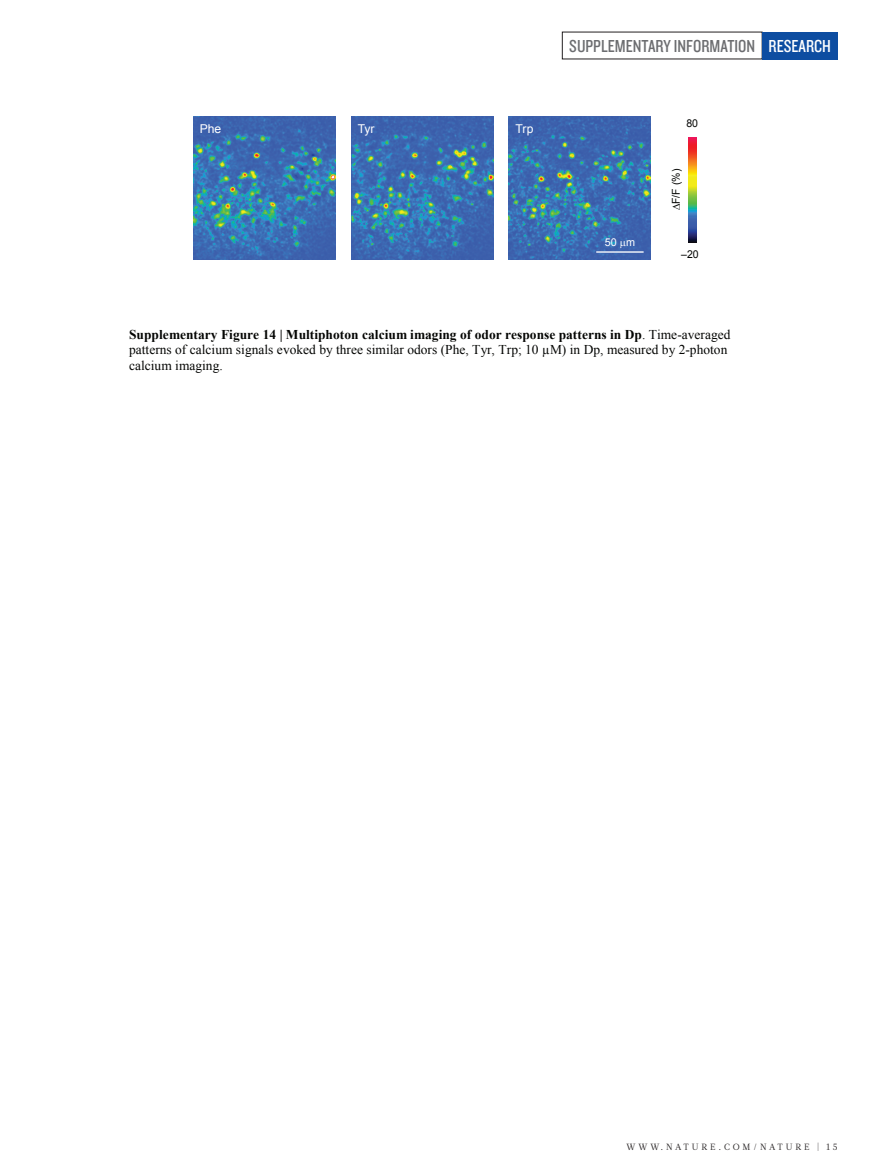
<style>
.page{position:relative;width:893px;height:1174px;background:#fff}
.page>*{position:absolute;margin:0;border:0;box-sizing:border-box;transform-origin:0 0}
.t1{font:18px "Knockout 29 Junior Ltweight";color:#6c6d70}
.t2{font:13.5px/15.6px "Times New Roman";color:#040503}
.t3{font:12.15px "Arial";color:#fff}
.t4{font:10.8px "Arial";color:#040503}
.t5{font:10.8px "Arial";color:#fff}
.t6{font:9px "Glosa Math";letter-spacing:.315em;color:#231f20}
.s1{color:#fff}
.s2{font-weight:700}
</style>
<div class="page">
<div style="left:762px;top:32px;width:76px;height:27px;background:#0d4da1"></div>
<img style="left:194px;top:117px;width:142px;height:142px">
<img style="left:351px;top:117px;width:142px;height:142px">
<img style="left:509px;top:117px;width:142px;height:142px">
<svg style="left:688px;top:181px;width:8px;height:61px"></svg>
<svg style="left:688px;top:137px;width:8px;height:44px"></svg>
<hr style="left:596px;top:251px;width:48px;height:2px;background:#fff">
<svg style="left:620px;top:241px;width:6px;height:7px"></svg>
<p class="t3" style="left:200px;top:121px;width:23px">Phe</p>
<p class="t3" style="left:358px;top:121px;width:18px">Tyr</p>
<p class="t3" style="left:516px;top:121px;width:19px">Trp</p>
<h1 class="t1" style="left:569px;top:34px;width:263px">SUPPLEMENTARY INFORMATION <span class="s1">RESEARCH</span></h1>
<p class="t4" style="left:686px;top:116px;width:13px">80</p>
<p class="t5" style="left:605px;top:235px;width:32px">50 m</p>
<p class="t4" style="left:669px;top:204px;width:37px;rotate:-90deg">F/F (%)</p>
<p class="t4" style="left:681px;top:247px;width:19px">–20</p>
<p class="t2" style="left:129px;top:326px;width:603px"><span class="s2">Supplementary Figure 14 | Multiphoton calcium imaging of odor response patterns in Dp</span>. Time-averaged patterns of calcium signals evoked by three similar odors (Phe, Tyr, Trp; 10 μM) in Dp, measured by 2-photon calcium imaging.</p>
<p class="t6" style="left:627px;top:1141px;width:143px">WWW.NATURE.COM/NATURE</p>
<p class="t6" style="left:817px;top:1141px;width:22px">| 1 5</p>
</div>
